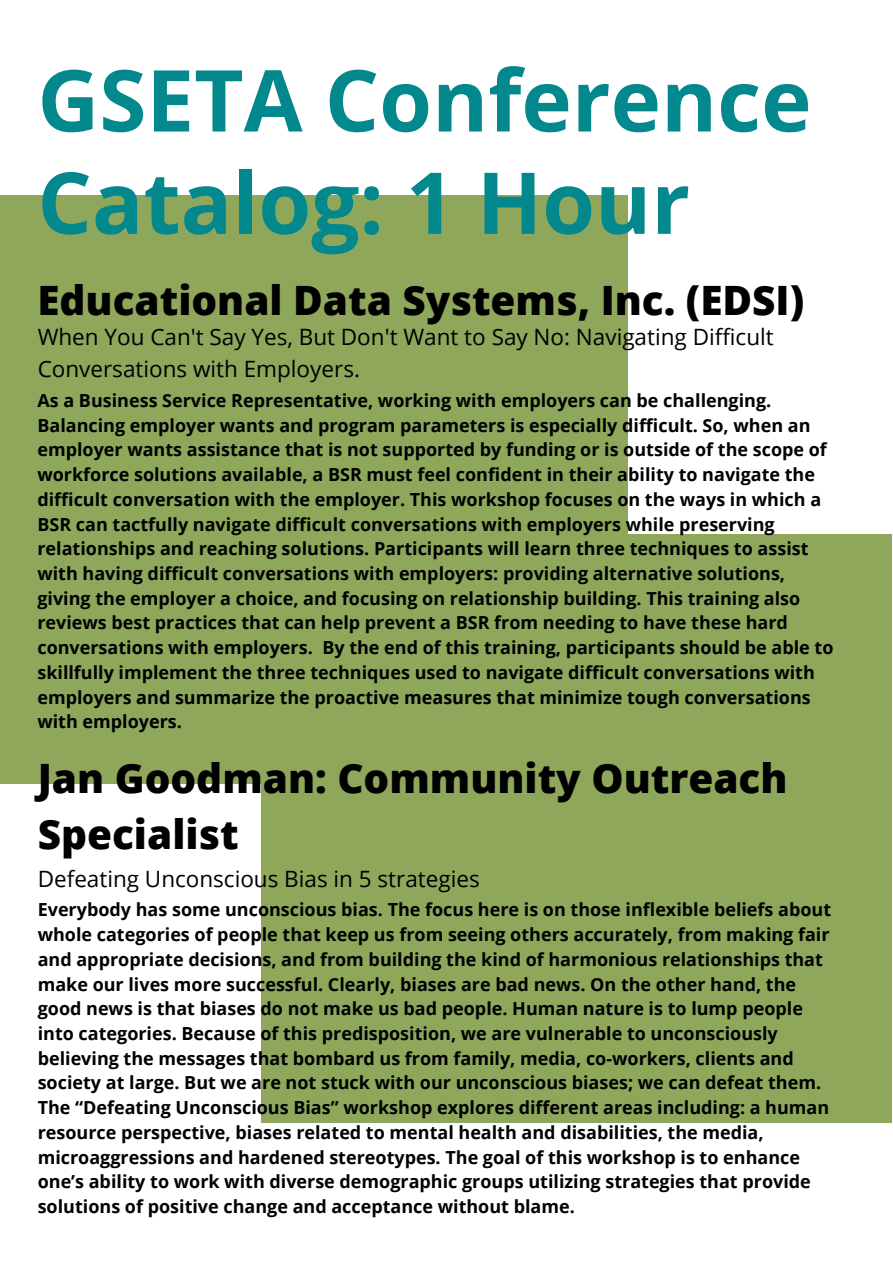
<style>
.page{position:relative;width:893px;height:1264px;background:#fff}
.page>*{position:absolute;margin:0;border:0;box-sizing:border-box;transform-origin:0 0}
.t1{font:700 85.5px/102.3px "Open Sans";color:#03888d}
.t2{font:800 40.5px/56.2px "Open Sans";color:#000}
.t3{font:22.5px/31.5px "Open Sans";color:#000}
.t4{font:700 18px/24.8px "Open Sans";color:#000}
</style>
<div class="page">
<div style="left:261px;top:534px;width:631px;height:588px;background:#8ea75b"></div>
<div style="left:0;top:195px;width:627px;height:588px;background:#8ea75b"></div>
<h1 class="t1" style="left:37px;top:47px;width:775px">GSETA Conference<br>Catalog: 1 Hour</h1>
<h2 class="t2" style="left:37px;top:271px;width:768px">Educational Data Systems, Inc. (EDSI)</h2>
<p class="t3" style="left:38px;top:321px;width:737px">When You Can't Say Yes, But Don't Want to Say No: Navigating Difficult<br>Conversations with Employers.</p>
<p class="t4" style="left:37px;top:387px;width:797px">As a Business Service Representative, working with employers can be challenging.<br>Balancing employer wants and program parameters is especially difficult. So, when an employer wants assistance that is not supported by funding or is outside of the scope of workforce solutions available, a BSR must feel confident in their ability to navigate the difficult conversation with the employer. This workshop focuses on the ways in which a BSR can tactfully navigate difficult conversations with employers while preserving relationships and reaching solutions. Participants will learn three techniques to assist with having difficult conversations with employers: providing alternative solutions, giving the employer a choice, and focusing on relationship building. This training also reviews best practices that can help prevent a BSR from needing to have these hard conversations with employers. By the end of this training, participants should be able to skillfully implement the three techniques used to navigate difficult conversations with employers and summarize the proactive measures that minimize tough conversations with employers.</p>
<h2 class="t2" style="left:38px;top:749px;width:751px">Jan Goodman: Community Outreach<br>Specialist</h2>
<p class="t3" style="left:38px;top:862px;width:443px">Defeating Unconscious Bias in 5 strategies</p>
<p class="t4" style="left:38px;top:896px;width:794px">Everybody has some unconscious bias. The focus here is on those inflexible beliefs about whole categories of people that keep us from seeing others accurately, from making fair and appropriate decisions, and from building the kind of harmonious relationships that make our lives more successful. Clearly, biases are bad news. On the other hand, the good news is that biases do not make us bad people. Human nature is to lump people into categories. Because of this predisposition, we are vulnerable to unconsciously believing the messages that bombard us from family, media, co-workers, clients and society at large. But we are not stuck with our unconscious biases; we can defeat them.<br>The “Defeating Unconscious Bias” workshop explores different areas including: a human resource perspective, biases related to mental health and disabilities, the media, microaggressions and hardened stereotypes. The goal of this workshop is to enhance one’s ability to work with diverse demographic groups utilizing strategies that provide solutions of positive change and acceptance without blame.</p>
</div>
